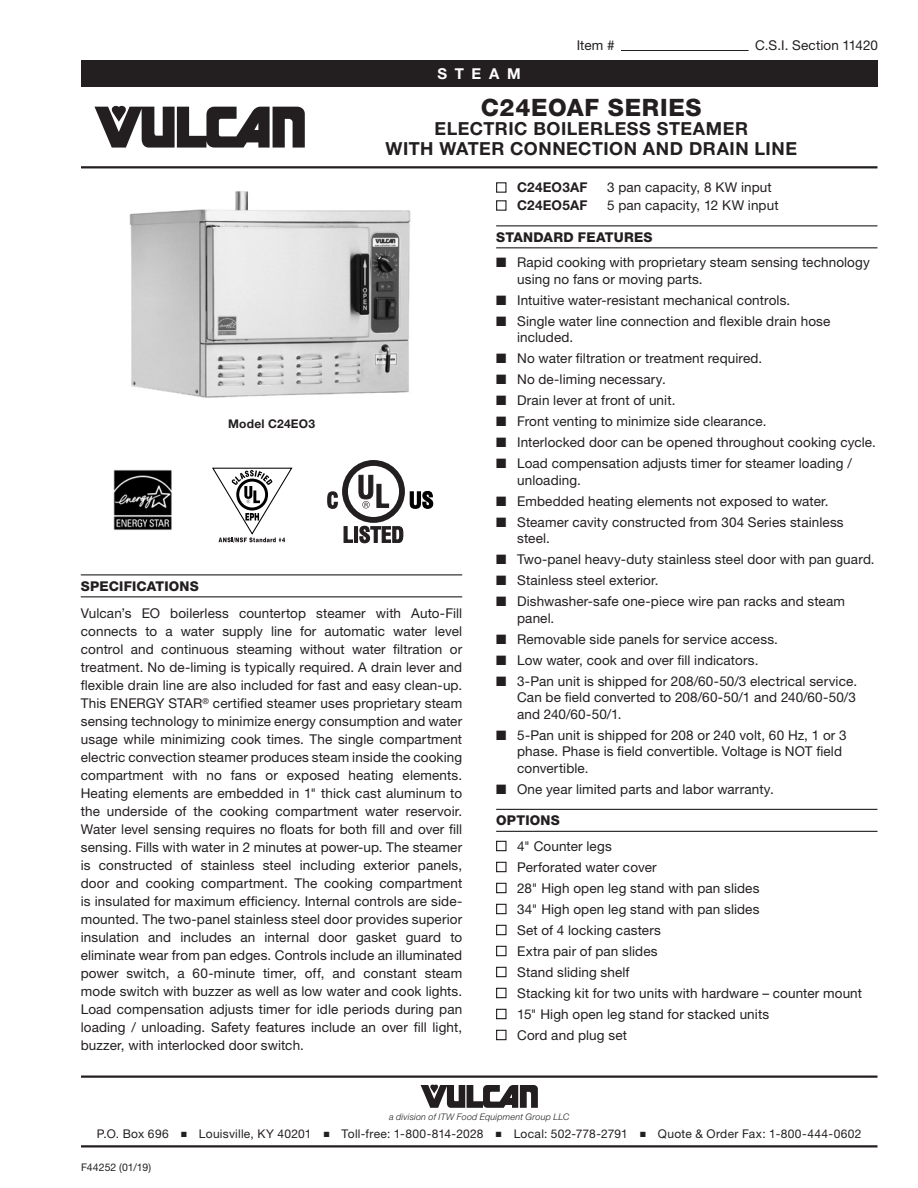
<style>
.page{position:relative;width:918px;height:1188px;background:#fff}
.page>*{position:absolute;margin:0;border:0;box-sizing:border-box;transform-origin:0 0}
.t1{font:800 24px "Helvetica Neue LT Std";letter-spacing:.03em;color:#231f20}
.t2{font:700 18px/19.5px "Helvetica Neue LT Std";letter-spacing:.03em;color:#231f20;text-align:center}
.t3{font:700 15px "Helvetica Neue LT Std";letter-spacing:.515em;color:#fff}
.t4{font:13.5px/18px "Helvetica Neue LT Std";letter-spacing:.01em;color:#231f20}
.t5{font:800 13.5px "Helvetica Neue LT Std";letter-spacing:.015em;color:#231f20}
.t6{font:700 13.5px "Helvetica Neue LT Std";letter-spacing:.015em;color:#231f20}
.t7{font:12px "Helvetica Neue LT Std";letter-spacing:.025em;color:#231f20}
.t8{font:700 12px "Helvetica Neue LT Std";letter-spacing:.02em;color:#231f20}
.t9{font:10.5px "Helvetica Neue LT Std";letter-spacing:-.005em;color:#231f20}
.t10{font:italic 300 9px "Helvetica Neue LT Std";letter-spacing:.02em;color:#231f20}
</style>
<div class="page">
<div style="left:81px;top:60px;width:796px;height:27px;background:#231f20"></div>
<hr style="left:81px;top:1076px;width:797px;height:2px;background:#231f20">
<svg style="left:421px;top:1085px;width:117px;height:23px"></svg>
<hr style="left:81px;top:1145px;width:797px;height:3px;background:#231f20">
<svg style="left:94px;top:106px;width:211px;height:42px"></svg>
<hr style="left:81px;top:166px;width:797px;height:2px;background:#231f20">
<hr style="left:621px;top:50px;width:128px;height:1px;background:#231f20">
<hr style="left:496px;top:225px;width:381px;height:1px;background:#231f20">
<hr style="left:496px;top:247px;width:381px;height:1px;background:#231f20">
<hr style="left:496px;top:809px;width:381px;height:1px;background:#231f20">
<hr style="left:496px;top:831px;width:381px;height:1px;background:#231f20">
<div style="left:496px;top:182px;width:11px;height:11px;border:1px solid #231f20"></div>
<div style="left:496px;top:200px;width:11px;height:11px;border:1px solid #231f20"></div>
<div style="left:496px;top:841px;width:11px;height:10px;border:1px solid #231f20"></div>
<div style="left:496px;top:862px;width:11px;height:10px;border:1px solid #231f20"></div>
<div style="left:496px;top:883px;width:11px;height:10px;border:1px solid #231f20"></div>
<div style="left:496px;top:904px;width:11px;height:10px;border:1px solid #231f20"></div>
<div style="left:496px;top:925px;width:11px;height:10px;border:1px solid #231f20"></div>
<div style="left:496px;top:946px;width:11px;height:10px;border:1px solid #231f20"></div>
<div style="left:496px;top:967px;width:11px;height:10px;border:1px solid #231f20"></div>
<div style="left:496px;top:988px;width:11px;height:10px;border:1px solid #231f20"></div>
<div style="left:496px;top:1009px;width:11px;height:10px;border:1px solid #231f20"></div>
<div style="left:496px;top:1030px;width:11px;height:10px;border:1px solid #231f20"></div>
<hr style="left:81px;top:574px;width:381px;height:1px;background:#231f20">
<hr style="left:81px;top:596px;width:381px;height:1px;background:#231f20">
<img style="left:129px;top:191px;width:282px;height:207px">
<img style="left:113px;top:470px;width:59px;height:60px">
<svg style="left:212px;top:467px;width:81px;height:76px"></svg>
<svg style="left:327px;top:460px;width:107px;height:84px"></svg>
<p class="t3" style="left:438px;top:64px;width:85px">STEAM</p>
<p class="t4" style="left:577px;top:36px;width:39px">Item #</p>
<p class="t4" style="left:755px;top:36px;width:124px">C.S.I. Section 11420</p>
<h1 class="t1" style="left:481px;top:93px;width:222px">C24EOAF SERIES</h1>
<h2 class="t2" style="left:386px;top:119px;width:413px">ELECTRIC BOILERLESS STEAMER<br>WITH WATER CONNECTION AND DRAIN LINE</h2>
<p class="t8" style="left:228px;top:416px;width:89px">Model C24EO3</p>
<p class="t5" style="left:81px;top:578px;width:120px">SPECIFICATIONS</p>
<p class="t4" style="left:81px;top:604px;width:383px;text-align:justify">Vulcan’s EO boilerless countertop steamer with Auto-Fill connects to a water supply line for automatic water level control and continuous steaming without water filtration or treatment. No de-liming is typically required. A drain lever and flexible drain line are also included for fast and easy clean-up.<br>This ENERGY STAR<sup>®</sup> certified steamer uses proprietary steam sensing technology to minimize energy consumption and water usage while minimizing cook times. The single compartment electric convection steamer produces steam inside the cooking compartment with no fans or exposed heating elements.<br>Heating elements are embedded in 1" thick cast aluminum to the underside of the cooking compartment water reservoir.<br>Water level sensing requires no floats for both fill and over fill sensing. Fills with water in 2 minutes at power-up. The steamer is constructed of stainless steel including exterior panels, door and cooking compartment. The cooking compartment is insulated for maximum efficiency. Internal controls are side&shy;mounted. The two-panel stainless steel door provides superior insulation and includes an internal door gasket guard to eliminate wear from pan edges. Controls include an illuminated power switch, a 60-minute timer, off, and constant steam mode switch with buzzer as well as low water and cook lights.<br>Load compensation adjusts timer for idle periods during pan loading / unloading. Safety features include an over fill light, buzzer, with interlocked door switch.</p>
<p class="t6" style="left:517px;top:179px;width:72px">C24EO3AF</p>
<p class="t4" style="left:607px;top:178px;width:166px">3 pan capacity, 8 KW input</p>
<p class="t6" style="left:517px;top:197px;width:72px">C24EO5AF</p>
<p class="t4" style="left:607px;top:196px;width:173px">5 pan capacity, 12 KW input</p>
<p class="t5" style="left:496px;top:229px;width:158px">STANDARD FEATURES</p>
<p class="t4" style="left:517px;top:254px;width:354px;line-height:16.5px;text-indent:-21px">■ Rapid cooking with proprietary steam sensing technology using no fans or moving parts.</p>
<p class="t4" style="left:496px;top:291px;width:296px">■ Intuitive water-resistant mechanical controls.</p>
<p class="t4" style="left:517px;top:312px;width:315px;line-height:16.5px;text-indent:-21px">■ Single water line connection and flexible drain hose included.</p>
<p class="t4" style="left:496px;top:349px;width:268px">■ No water filtration or treatment required.</p>
<p class="t4" style="left:496px;top:370px;width:171px">■ No de-liming necessary.</p>
<p class="t4" style="left:496px;top:391px;width:181px">■ Drain lever at front of unit.</p>
<p class="t4" style="left:496px;top:412px;width:272px">■ Front venting to minimize side clearance.</p>
<p class="t4" style="left:496px;top:433px;width:381px">■ Interlocked door can be opened throughout cooking cycle.</p>
<p class="t4" style="left:517px;top:455px;width:336px;line-height:16.5px;text-indent:-21px">■ Load compensation adjusts timer for steamer loading / unloading.</p>
<p class="t4" style="left:496px;top:492px;width:334px">■ Embedded heating elements not exposed to water.</p>
<p class="t4" style="left:517px;top:513px;width:328px;line-height:16.5px;text-indent:-21px">■ Steamer cavity constructed from 304 Series stainless steel.</p>
<p class="t4" style="left:496px;top:550px;width:380px">■ Two-panel heavy-duty stainless steel door with pan guard.</p>
<p class="t4" style="left:496px;top:571px;width:164px">■ Stainless steel exterior.</p>
<p class="t4" style="left:517px;top:593px;width:329px;line-height:16.5px;text-indent:-21px">■ Dishwasher-safe one-piece wire pan racks and steam panel.</p>
<p class="t4" style="left:496px;top:630px;width:283px">■ Removable side panels for service access.</p>
<p class="t4" style="left:496px;top:651px;width:264px">■ Low water, cook and over fill indicators.</p>
<p class="t4" style="left:517px;top:673px;width:341px;line-height:16.5px;text-align:justify;text-indent:-21px">■ 3-Pan unit is shipped for 208/60-50/3 electrical service.<br>Can be field converted to 208/60-50/1 and 240/60-50/3 and 240/60-50/1.</p>
<p class="t4" style="left:517px;top:727px;width:331px;line-height:16.5px;text-indent:-21px">■ 5-Pan unit is shipped for 208 or 240 volt, 60 Hz, 1 or 3 phase. Phase is field convertible. Voltage is NOT field convertible.</p>
<p class="t4" style="left:496px;top:780px;width:279px">■ One year limited parts and labor warranty.</p>
<p class="t5" style="left:496px;top:812px;width:65px">OPTIONS</p>
<p class="t4" style="left:517px;top:835px;width:346px;line-height:21px">4" Counter legs<br>Perforated water cover<br>28" High open leg stand with pan slides<br>34" High open leg stand with pan slides<br>Set of 4 locking casters<br>Extra pair of pan slides<br>Stand sliding shelf<br>Stacking kit for two units with hardware – counter mount<br>15" High open leg stand for stacked units<br>Cord and plug set</p>
<p class="t10" style="left:389px;top:1111px;width:182px">a division of ITW Food Equipment Group LLC</p>
<p class="t7" style="left:97px;top:1127px;width:766px">P.O. Box 696 ■ Louisville, KY 40201 ■ Toll-free: 1-800-814-2028 ■ Local: 502-778-2791 ■ Quote &amp; Order Fax: 1-800-444-0602</p>
<p class="t9" style="left:81px;top:1161px;width:72px">F44252 (01/19)</p>
</div>
